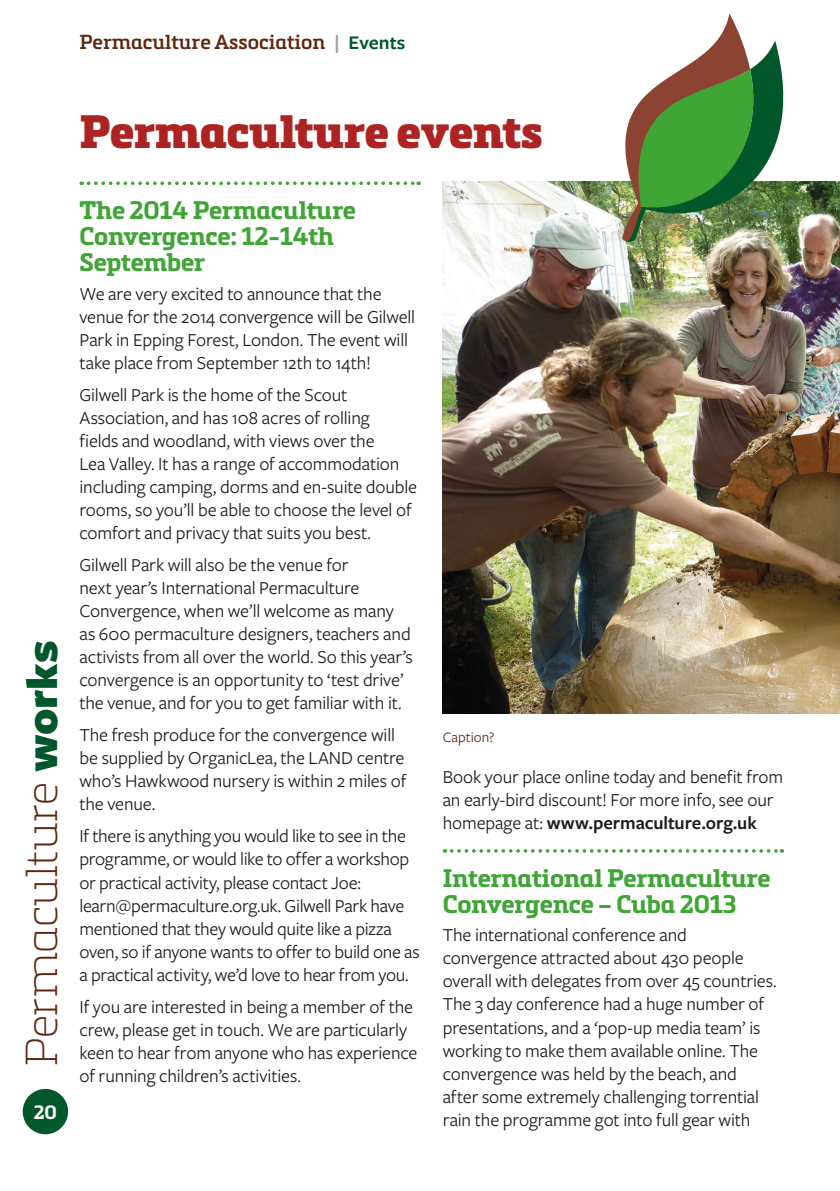
<style>
.page{position:relative;width:840px;height:1191px;background:#fff}
.page>*{position:absolute;margin:0;border:0;box-sizing:border-box;transform-origin:0 0}
.t1{font:900 46px "Metronic Slab Pro";letter-spacing:-.01em;color:#ac2321}
.t2{font:44px "Metronic Slab Pro Air";letter-spacing:-.005em;color:#60270f}
.t3{font:700 25px/26px "Metronic Slab Pro";letter-spacing:-.01em;color:#3fa535}
.t4{font:600 20px "Metronic Slab Pro";color:#60270f}
.t5{font:19px/23px "Freight Sans Pro";letter-spacing:-.01em;color:#1d1d1b}
.t6{font:700 19px "Metronic Slab Pro";color:#fff}
.t7{font:15px "Freight Sans Pro";color:#60270f}
.s1{font-family:"Freight Sans Pro";color:#9d9d9d}
.s2{font-family:"Freight Sans Pro";color:#005729}
.s3{font-family:"Freight Sans Pro";font-weight:900;font-size:46px;color:#005729}
.s4{font-weight:600}
</style>
<div class="page">
<div style="left:23px;top:1089px;width:45px;height:45px;background:#005729;border-radius:50%"></div>
<svg style="left:88px;top:181px;width:331px;height:4px"></svg>
<svg style="left:451px;top:849px;width:331px;height:3px"></svg>
<img style="left:442px;top:181px;width:397px;height:532px">
<img style="left:584px;top:13px;width:227px;height:236px">
<p class="t4" style="left:79px;top:29px;width:327px">Permaculture Association <span class="s1">|</span> <span class="s2">Events</span></p>
<h2 class="t2" style="left:11px;top:1066px;width:427px;rotate:-90deg">Permaculture <span class="s3">works</span></h2>
<p class="t6" style="left:34px;top:1100px;width:25px">20</p>
<h1 class="t1" style="left:79px;top:104px;width:464px">Permaculture events</h1>
<h3 class="t3" style="left:79px;top:197px;width:278px">The 2014 Permaculture<br>Convergence: 12-14th<br>September</h3>
<p class="t5" style="left:79px;top:281px;width:337px">We are very excited to announce that the venue for the 2014 convergence will be Gilwell Park in Epping Forest, London. The event will take place from September 12th to 14th!</p>
<p class="t5" style="left:79px;top:382px;width:339px">Gilwell Park is the home of the Scout Association, and has 108 acres of rolling<br>fields and woodland, with views over the<br>Lea Valley. It has a range of accommodation including camping, dorms and en-suite double rooms, so you’ll be able to choose the level of comfort and privacy that suits you best.</p>
<p class="t5" style="left:79px;top:552px;width:335px">Gilwell Park will also be the venue for<br>next year’s International Permaculture Convergence, when we’ll welcome as many as 600 permaculture designers, teachers and activists from all over the world. So this year’s convergence is an opportunity to ‘test drive’ the venue, and for you to get familiar with it.</p>
<p class="t5" style="left:79px;top:723px;width:328px">The fresh produce for the convergence will be supplied by OrganicLea, the LAND centre who’s Hawkwood nursery is within 2 miles of the venue.</p>
<p class="t5" style="left:79px;top:824px;width:342px">If there is anything you would like to see in the programme, or would like to offer a workshop or practical activity, please contact Joe: learn@permaculture.org.uk. Gilwell Park have mentioned that they would quite like a pizza oven, so if anyone wants to offer to build one as a practical activity, we’d love to hear from you.</p>
<p class="t5" style="left:79px;top:994px;width:339px">If you are interested in being a member of the crew, please get in touch. We are particularly keen to hear from anyone who has experience of running children’s activities.</p>
<p class="t7" style="left:442px;top:726px;width:53px">Caption?</p>
<p class="t5" style="left:442px;top:764px;width:342px">Book your place online today and benefit from an early-bird discount! For more info, see our homepage at: <span class="s4">www.permaculture.org.uk</span></p>
<h3 class="t3" style="left:442px;top:864px;width:329px">International Permaculture<br>Convergence – Cuba 2013</h3>
<p class="t5" style="left:442px;top:923px;width:335px">The international conference and convergence attracted about 430 people overall with delegates from over 45 countries.<br>The 3 day conference had a huge number of presentations, and a ‘pop-up media team’ is working to make them available online. The convergence was held by the beach, and after some extremely challenging torrential rain the programme got into full gear with</p>
</div>
